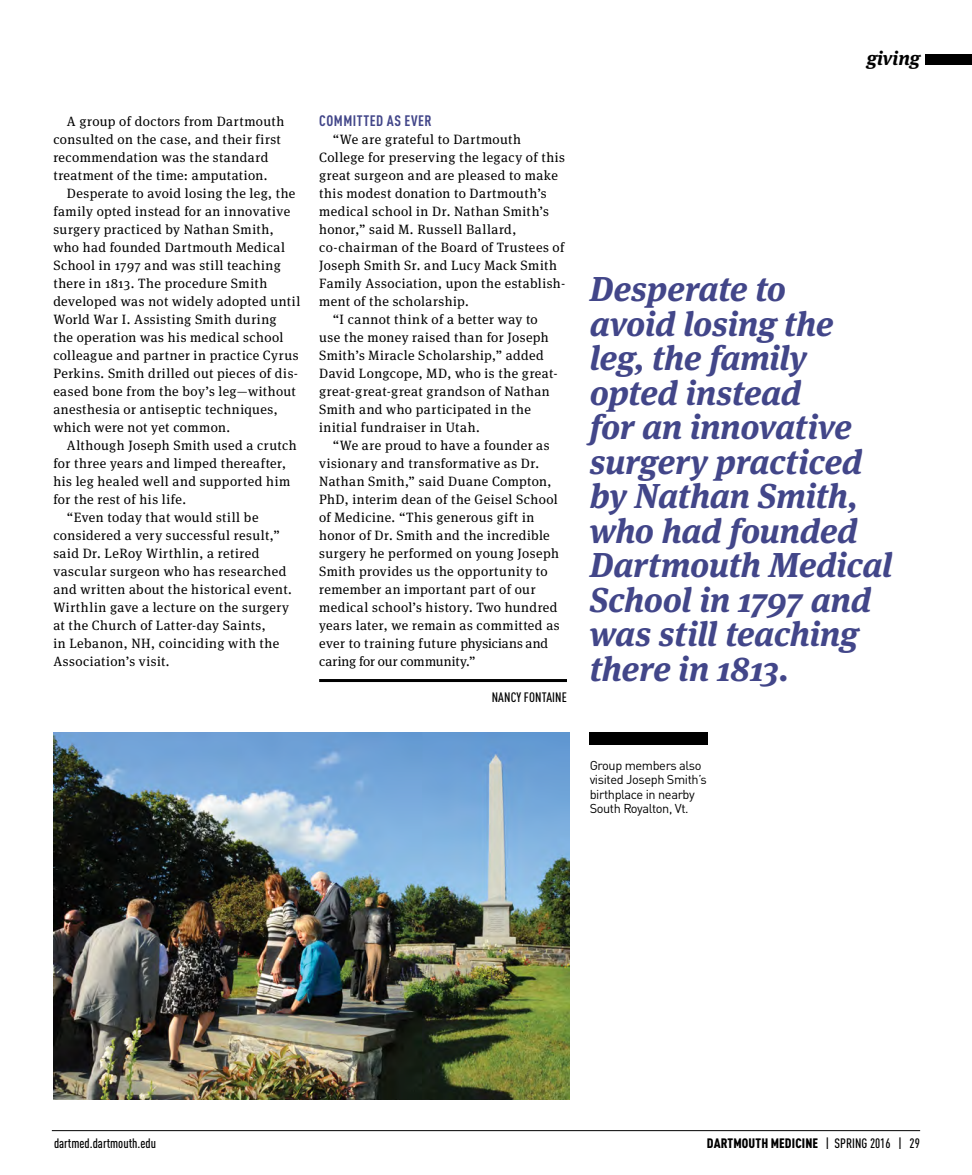
<style>
.page{position:relative;width:972px;height:1175px;background:#fff}
.page>*{position:absolute;margin:0;border:0;box-sizing:border-box;transform-origin:0 0}
.t1{font:italic 700 34.5px/34.5px "Meta Serif";letter-spacing:-.005em;color:#424689}
.t2{font:italic 700 19.5px "Meta Serif";color:#000}
.t3{font:700 condensed 15px "DINOT";letter-spacing:.035em;color:#424689}
.t4{font:13.5px/18px "Meta Serif";letter-spacing:.03em;color:#000}
.t5{font:500 condensed 13.5px "DINOT";color:#000}
.t6{font:900 condensed 13.5px "DINOT";letter-spacing:.01em;color:#000}
.t7{font:13.5px "Meta Serif";letter-spacing:.005em;color:#000}
.t8{font:12.75px/14.2px "DINOT";letter-spacing:-.03em;color:#000}
.s1{font-weight:500}
</style>
<div class="page">
<hr style="left:319px;top:679px;width:248px;height:3px;background:#000">
<img style="left:53px;top:732px;width:517px;height:367px">
<div style="left:926px;top:54px;width:46px;height:11px;background:#000"></div>
<hr style="left:52px;top:1130px;width:868px;height:1px;background:#000">
<div style="left:590px;top:732px;width:118px;height:12px;background:#000"></div>
<p class="t4" style="left:53px;top:111px;width:233px;text-indent:14px">A group of doctors from Dartmouth consulted on the case, and their first recommendation was the standard treatment of the time: amputation.</p>
<p class="t4" style="left:53px;top:183px;width:249px;text-indent:14px">Desperate to avoid losing the leg, the family opted instead for an innovative surgery practiced by Nathan Smith, who had founded Dartmouth Medical School in 1797 and was still teaching there in 1813. The procedure Smith developed was not widely adopted until World War I. Assisting Smith during<br>the operation was his medical school colleague and partner in practice Cyrus Perkins. Smith drilled out pieces of dis&shy;eased bone from the boy’s leg—without anesthesia or antiseptic techniques, which were not yet common.</p>
<p class="t4" style="left:67px;top:435px;width:231px">Although Joseph Smith used a crutch</p>
<p class="t4" style="left:53px;top:453px;width:234px">for three years and limped thereafter,</p>
<p class="t4" style="left:53px;top:471px;width:239px">his leg healed well and supported him</p>
<p class="t4" style="left:53px;top:489px;width:134px">for the rest of his life.</p>
<p class="t4" style="left:67px;top:507px;width:193px">“Even today that would still be</p>
<p class="t4" style="left:53px;top:525px;width:228px">considered a very successful result,”</p>
<p class="t4" style="left:53px;top:543px;width:208px">said Dr. LeRoy Wirthlin, a retired</p>
<p class="t4" style="left:53px;top:561px;width:235px">vascular surgeon who has researched</p>
<p class="t4" style="left:53px;top:579px;width:240px">and written about the historical event.</p>
<p class="t4" style="left:53px;top:597px;width:237px">Wirthlin gave a lecture on the surgery</p>
<p class="t4" style="left:53px;top:615px;width:214px">at the Church of Latter-day Saints,</p>
<p class="t4" style="left:53px;top:633px;width:227px">in Lebanon, NH, coinciding with the</p>
<p class="t4" style="left:53px;top:651px;width:118px">Association’s visit.</p>
<p class="t3" style="left:319px;top:112px;width:114px">COMMITTED AS EVER</p>
<p class="t4" style="left:333px;top:129px;width:190px">“We are grateful to Dartmouth</p>
<p class="t4" style="left:319px;top:147px;width:247px">College for preserving the legacy of this</p>
<p class="t4" style="left:319px;top:165px;width:240px">great surgeon and are pleased to make</p>
<p class="t4" style="left:319px;top:183px;width:229px">this modest donation to Dartmouth’s</p>
<p class="t4" style="left:319px;top:201px;width:231px">medical school in Dr. Nathan Smith’s</p>
<p class="t4" style="left:319px;top:219px;width:199px">honor,” said M. Russell Ballard,</p>
<p class="t4" style="left:319px;top:237px;width:247px">co-chairman of the Board of Trustees of</p>
<p class="t4" style="left:319px;top:255px;width:239px">Joseph Smith Sr. and Lucy Mack Smith</p>
<p class="t4" style="left:319px;top:273px;width:248px">Family Association, upon the establish-</p>
<p class="t4" style="left:319px;top:291px;width:151px">ment of the scholarship.</p>
<p class="t4" style="left:333px;top:309px;width:207px">“I cannot think of a better way to</p>
<p class="t4" style="left:319px;top:327px;width:231px">use the money raised than for Joseph</p>
<p class="t4" style="left:319px;top:345px;width:226px">Smith’s Miracle Scholarship,” added</p>
<p class="t4" style="left:319px;top:363px;width:240px">David Longcope, MD, who is the great-</p>
<p class="t4" style="left:319px;top:381px;width:232px">great-great-great grandson of Nathan</p>
<p class="t4" style="left:319px;top:399px;width:213px">Smith and who participated in the</p>
<p class="t4" style="left:319px;top:417px;width:162px">initial fundraiser in Utah.</p>
<p class="t4" style="left:333px;top:435px;width:218px">“We are proud to have a founder as</p>
<p class="t4" style="left:319px;top:453px;width:221px">visionary and transformative as Dr.</p>
<p class="t4" style="left:319px;top:471px;width:234px">Nathan Smith,” said Duane Compton,</p>
<p class="t4" style="left:319px;top:489px;width:240px">PhD, interim dean of the Geisel School</p>
<p class="t4" style="left:319px;top:507px;width:217px">of Medicine. “This generous gift in</p>
<p class="t4" style="left:319px;top:525px;width:232px">honor of Dr. Smith and the incredible</p>
<p class="t4" style="left:319px;top:543px;width:241px">surgery he performed on young Joseph</p>
<p class="t4" style="left:319px;top:561px;width:230px">Smith provides us the opportunity to</p>
<p class="t4" style="left:319px;top:579px;width:218px">remember an important part of our</p>
<p class="t4" style="left:319px;top:597px;width:240px">medical school’s history. Two hundred</p>
<p class="t4" style="left:319px;top:615px;width:242px">years later, we remain as committed as</p>
<p class="t4" style="left:319px;top:633px;width:230px">ever to training future physicians and</p>
<p class="t7" style="left:319px;top:650px;width:158px">caring for our community.”</p>
<p class="t5" style="left:492px;top:689px;width:77px">NANCY FONTAINE</p>
<h2 class="t2" style="left:867px;top:42px;width:55px">giving</h2>
<h1 class="t1" style="left:590px;top:268px;width:304px">Desperate to<br>avoid losing the leg, the family opted instead<br>for an innovative surgery practiced by Nathan Smith, who had founded<br>Dartmouth Medical<br>School in 1797 and was still teaching there in 1813.</h1>
<p class="t8" style="left:590px;top:758px;width:119px">Group members also visited Joseph Smith’s birthplace in nearby<br>South Royalton, Vt.</p>
<p class="t5" style="left:54px;top:1134px;width:104px">dartmed.dartmouth.edu</p>
<p class="t6" style="left:707px;top:1134px;width:214px">DARTMOUTH MEDICINE <span class="s1">| SPRING 2016 | 29</span></p>
</div>
